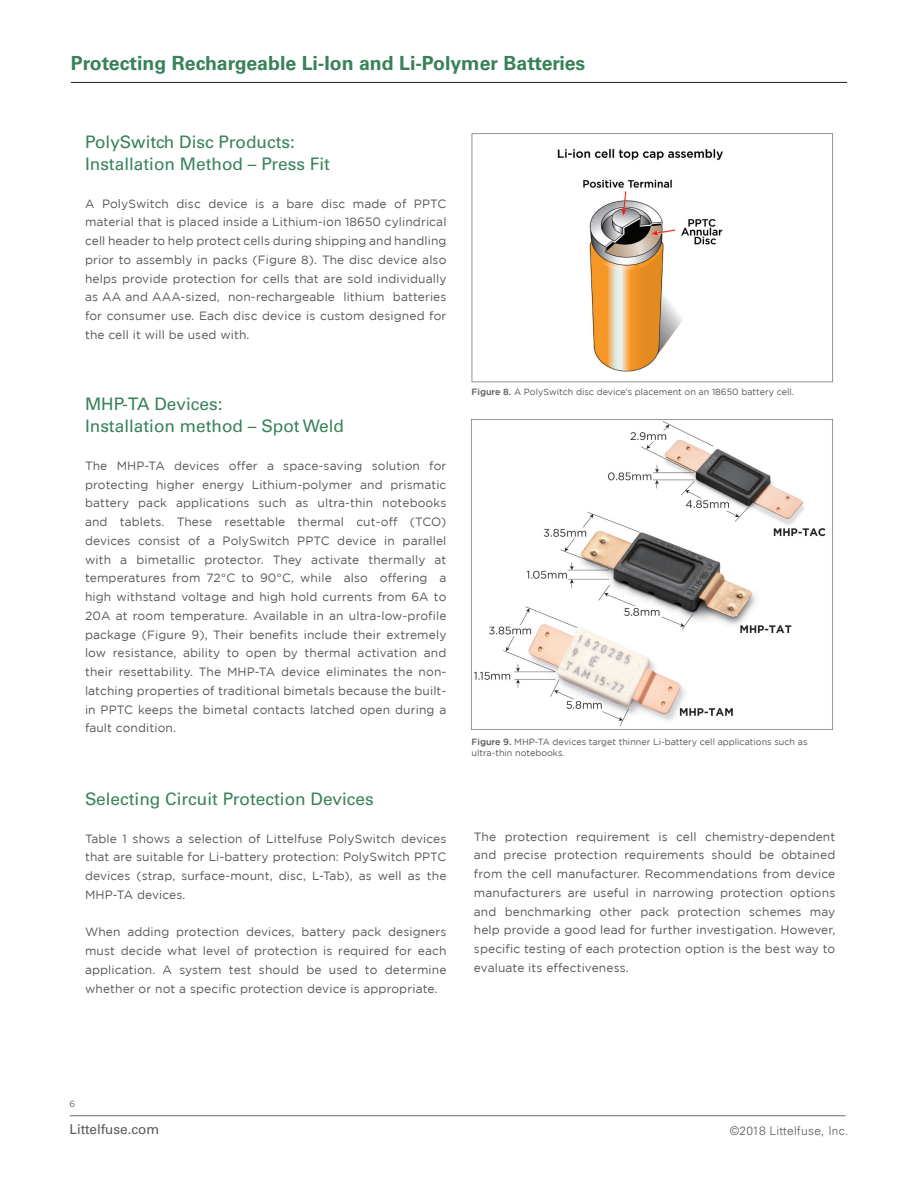
<style>
.page{position:relative;width:918px;height:1188px;background:#fff}
.page>*{position:absolute;margin:0;border:0;box-sizing:border-box;transform-origin:0 0}
.t1{font:700 19.5px "Univers LT Std";color:#38825b}
.Orange_Heading{font:17.25px/22.5px "Univers LT Std";color:#38825b}
.t2{font:13.5px "Univers LT Std";color:#57585a}
.inside_txt{font:12px/18.8px "Gotham";letter-spacing:.01em;color:#57585a;text-align:justify}
.t3{font:300 12px "Univers LT Std";letter-spacing:.02em;color:#57585a}
.fig_txt{font:9px/10.8px "Gotham";color:#57585a}
.t4{font:9px "Gotham";color:#6c6d70}
.s1{font-weight:500}
</style>
<div class="page">
<hr style="left:70px;top:1115px;width:776px;height:1px;background:#6c6d70">
<hr style="left:71px;top:82px;width:776px;height:1px;background:#231f20">
<img style="left:549px;top:148px;width:181px;height:235px">
<div style="left:472px;top:133px;width:361px;height:249px;border:1px solid #939598"></div>
<img style="left:472px;top:420px;width:361px;height:310px">
<h1 class="t1" style="left:71px;top:52px;width:516px">Protecting Rechargeable Li-Ion and Li-Polymer Batteries</h1>
<p class="Orange_Heading" style="left:85px;top:130px;width:247px">PolySwitch Disc Products:<br>Installation Method – Press Fit</p>
<p class="inside_txt" style="left:85px;top:194px;width:363px">A PolySwitch disc device is a bare disc made of PPTC material that is placed inside a Lithium-ion 18650 cylindrical cell header to help protect cells during shipping and handling prior to assembly in packs (Figure 8). The disc device also helps provide protection for cells that are sold individually as AA and AAA-sized, non-rechargeable lithium batteries for consumer use. Each disc device is custom designed for the cell it will be used with.</p>
<p class="Orange_Heading" style="left:85px;top:392px;width:260px">MHP-TA Devices:<br>Installation method – Spot Weld</p>
<p class="inside_txt" style="left:85px;top:456px;width:363px">The MHP-TA devices offer a space-saving solution for protecting higher energy Lithium-polymer and prismatic battery pack applications such as ultra-thin notebooks and tablets. These resettable thermal cut-off (TCO) devices consist of a PolySwitch PPTC device in parallel with a bimetallic protector. They activate thermally at temperatures from 72°C to 90°C, while also offering a high withstand voltage and high hold currents from 6A to 20A at room temperature. Available in an ultra-low-profile package (Figure 9), Their benefits include their extremely low resistance, ability to open by thermal activation and their resettability. The MHP-TA device eliminates the non&shy;latching properties of traditional bimetals because the built&shy;in PPTC keeps the bimetal contacts latched open during a fault condition.</p>
<p class="Orange_Heading" style="left:85px;top:788px;width:290px">Selecting Circuit Protection Devices</p>
<p class="inside_txt" style="left:85px;top:829px;width:363px">Table 1 shows a selection of Littelfuse PolySwitch devices that are suitable for Li-battery protection: PolySwitch PPTC devices (strap, surface-mount, disc, L-Tab), as well as the MHP-TA devices.</p>
<p class="inside_txt" style="left:85px;top:923px;width:363px">When adding protection devices, battery pack designers must decide what level of protection is required for each application. A system test should be used to determine whether or not a specific protection device is appropriate.</p>
<p class="fig_txt" style="left:472px;top:386px;width:324px"><span class="s1">Figure 8.</span> A PolySwitch disc device’s placement on an 18650 battery cell.</p>
<p class="fig_txt" style="left:472px;top:737px;width:338px"><span class="s1">Figure 9.</span> MHP-TA devices target thinner Li-battery cell applications such as ultra-thin notebooks.</p>
<p class="inside_txt" style="left:474px;top:827px;width:363px">The protection requirement is cell chemistry-dependent and precise protection requirements should be obtained from the cell manufacturer. Recommendations from device manufacturers are useful in narrowing protection options and benchmarking other pack protection schemes may help provide a good lead for further investigation. However, specific testing of each protection option is the best way to evaluate its effectiveness.</p>
<p class="t4" style="left:70px;top:1099px;width:7px">6</p>
<p class="t2" style="left:70px;top:1121px;width:91px">Littelfuse.com</p>
<p class="t3" style="left:730px;top:1124px;width:120px">©2018 Littelfuse, Inc.</p>
</div>
